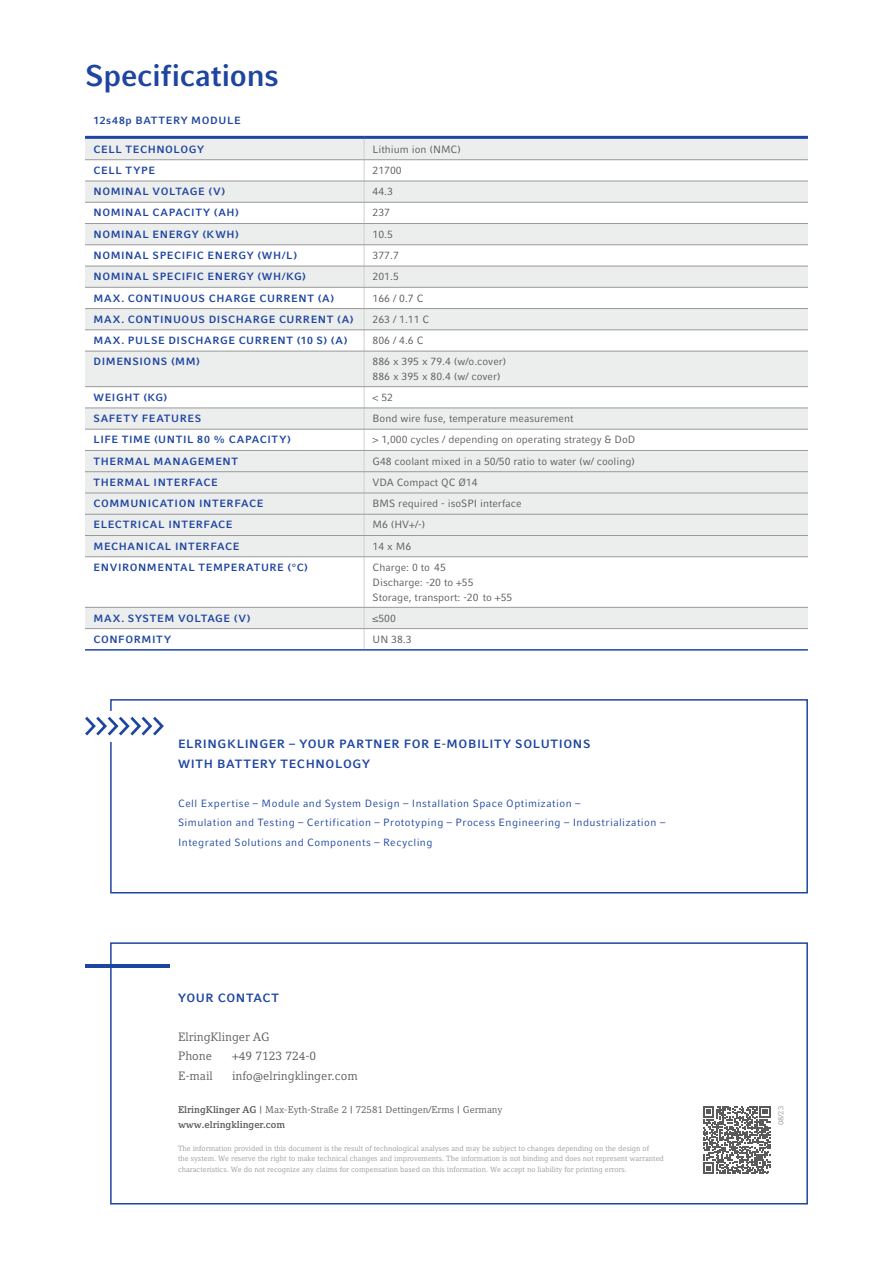
<style>
.page{position:relative;width:893px;height:1263px;background:#fff}
.page>*{position:absolute;margin:0;border:0;box-sizing:border-box;transform-origin:0 0}
.t1{font:700 30px "Compatil Fact LT Pro";letter-spacing:-.01em;color:#1e45a0}
.t2{font:700 12px/19.5px "Compatil Fact LT Pro";letter-spacing:.05em;color:#1e45a0}
.t3{font:12px/19.5px "Compatil Letter LT Pro";color:#5a5a5a}
.t4{font:700 10.5px "Compatil Fact LT Pro";letter-spacing:.06em;color:#1e45a0}
.t5{font:10.5px/15px "Compatil Fact LT Pro";color:#5a5a5a}
.t6{font:10.5px/19.5px "Compatil Fact LT Pro";letter-spacing:.045em;color:#1e45a0}
.t7{font:9.75px/15px "Compatil Letter LT Pro";color:#5a5a5a}
.t8{font:7.5px/10.5px "Compatil Letter LT Pro";color:#999}
.s1{font-weight:700}
</style>
<div class="page">
<svg style="left:85px;top:352px;width:723px;height:276px;fill:#eceded"></svg>
<svg style="left:85px;top:139px;width:723px;height:212px"></svg>
<hr style="left:364px;top:351px;width:1px;height:35px;background:#cfcfd0">
<svg style="left:364px;top:387px;width:1px;height:169px"></svg>
<hr style="left:364px;top:557px;width:1px;height:50px;background:#cfcfd0">
<svg style="left:364px;top:608px;width:1px;height:41px"></svg>
<hr style="left:85px;top:159px;width:279px;height:1px;background:#999">
<hr style="left:364px;top:159px;width:444px;height:1px;background:#999">
<hr style="left:85px;top:181px;width:279px;height:1px;background:#999">
<hr style="left:364px;top:181px;width:444px;height:1px;background:#999">
<hr style="left:85px;top:202px;width:279px;height:1px;background:#999">
<hr style="left:364px;top:202px;width:444px;height:1px;background:#999">
<hr style="left:85px;top:223px;width:279px;height:1px;background:#999">
<hr style="left:364px;top:223px;width:444px;height:1px;background:#999">
<hr style="left:85px;top:245px;width:279px;height:1px;background:#999">
<hr style="left:364px;top:245px;width:444px;height:1px;background:#999">
<hr style="left:85px;top:266px;width:279px;height:1px;background:#999">
<hr style="left:364px;top:266px;width:444px;height:1px;background:#999">
<hr style="left:85px;top:287px;width:279px;height:1px;background:#999">
<hr style="left:364px;top:287px;width:444px;height:1px;background:#999">
<hr style="left:85px;top:308px;width:279px;height:1px;background:#999">
<hr style="left:364px;top:308px;width:444px;height:1px;background:#999">
<hr style="left:85px;top:330px;width:279px;height:1px;background:#999">
<hr style="left:364px;top:330px;width:444px;height:1px;background:#999">
<hr style="left:85px;top:351px;width:279px;height:1px;background:#999">
<hr style="left:364px;top:351px;width:444px;height:1px;background:#999">
<hr style="left:85px;top:386px;width:279px;height:1px;background:#999">
<hr style="left:364px;top:386px;width:444px;height:1px;background:#999">
<hr style="left:85px;top:408px;width:279px;height:1px;background:#999">
<hr style="left:364px;top:408px;width:444px;height:1px;background:#999">
<hr style="left:85px;top:429px;width:279px;height:1px;background:#999">
<hr style="left:364px;top:429px;width:444px;height:1px;background:#999">
<hr style="left:85px;top:450px;width:279px;height:1px;background:#999">
<hr style="left:364px;top:450px;width:444px;height:1px;background:#999">
<hr style="left:85px;top:471px;width:279px;height:1px;background:#999">
<hr style="left:364px;top:471px;width:444px;height:1px;background:#999">
<hr style="left:85px;top:493px;width:279px;height:1px;background:#999">
<hr style="left:364px;top:493px;width:444px;height:1px;background:#999">
<hr style="left:85px;top:514px;width:279px;height:1px;background:#999">
<hr style="left:364px;top:514px;width:444px;height:1px;background:#999">
<hr style="left:85px;top:535px;width:279px;height:1px;background:#999">
<hr style="left:364px;top:535px;width:444px;height:1px;background:#999">
<hr style="left:85px;top:556px;width:279px;height:1px;background:#999">
<hr style="left:364px;top:556px;width:444px;height:1px;background:#999">
<hr style="left:85px;top:607px;width:279px;height:1px;background:#999">
<hr style="left:364px;top:607px;width:444px;height:1px;background:#999">
<hr style="left:85px;top:628px;width:279px;height:1px;background:#999">
<hr style="left:364px;top:628px;width:444px;height:1px;background:#999">
<hr style="left:85px;top:649px;width:279px;height:2px;background:#1e45a0">
<hr style="left:364px;top:649px;width:444px;height:2px;background:#1e45a0">
<hr style="left:85px;top:136px;width:279px;height:3px;background:#1e45a0">
<hr style="left:364px;top:136px;width:444px;height:3px;background:#1e45a0">
<div style="left:110px;top:942px;width:698px;height:262px;border:2px solid #1e45a0"></div>
<hr style="left:85px;top:964px;width:84px;height:4px;background:#1e45a0">
<svg style="left:110px;top:699px;width:698px;height:195px"></svg>
<svg style="left:85px;top:714px;width:81px;height:24px"></svg>
<svg style="left:703px;top:1106px;width:68px;height:68px"></svg>
<h1 class="t1" style="left:85px;top:58px;width:195px">Specifications</h1>
<p class="t4" style="left:94px;top:114px;width:149px">12s48p BATTERY MODULE</p>
<p class="t4" style="left:94px;top:143px;width:112px">CELL TECHNOLOGY</p>
<p class="t5" style="left:373px;top:142px;width:90px">Lithium ion (NMC)</p>
<p class="t4" style="left:94px;top:164px;width:63px">CELL TYPE</p>
<p class="t5" style="left:373px;top:163px;width:31px">21700</p>
<p class="t4" style="left:94px;top:185px;width:133px">NOMINAL VOLTAGE (V)</p>
<p class="t5" style="left:373px;top:184px;width:22px">44.3</p>
<p class="t4" style="left:94px;top:207px;width:147px">NOMINAL CAPACITY (AH)</p>
<p class="t5" style="left:373px;top:205px;width:19px">237</p>
<p class="t4" style="left:94px;top:228px;width:147px">NOMINAL ENERGY (KWH)</p>
<p class="t5" style="left:373px;top:227px;width:22px">10.5</p>
<p class="t4" style="left:94px;top:249px;width:205px">NOMINAL SPECIFIC ENERGY (WH/L)</p>
<p class="t5" style="left:373px;top:248px;width:28px">377.7</p>
<p class="t4" style="left:94px;top:270px;width:214px">NOMINAL SPECIFIC ENERGY (WH/KG)</p>
<p class="t5" style="left:373px;top:269px;width:28px">201.5</p>
<p class="t4" style="left:94px;top:292px;width:242px">MAX. CONTINUOUS CHARGE CURRENT (A)</p>
<p class="t5" style="left:373px;top:290px;width:52px">166 / 0.7 C</p>
<p class="t4" style="left:94px;top:313px;width:262px">MAX. CONTINUOUS DISCHARGE CURRENT (A)</p>
<p class="t5" style="left:373px;top:312px;width:58px">263 / 1.11 C</p>
<p class="t4" style="left:94px;top:334px;width:255px">MAX. PULSE DISCHARGE CURRENT (10 S) (A)</p>
<p class="t5" style="left:373px;top:333px;width:52px">806 / 4.6 C</p>
<p class="t4" style="left:94px;top:355px;width:108px">DIMENSIONS (MM)</p>
<p class="t5" style="left:373px;top:354px;width:135px">886 x 395 x 79.4 (w/o.cover)<br>886 x 395 x 80.4 (w/ cover)</p>
<p class="t4" style="left:94px;top:391px;width:75px">WEIGHT (KG)</p>
<p class="t5" style="left:373px;top:390px;width:22px">&lt; 52</p>
<p class="t4" style="left:94px;top:412px;width:109px">SAFETY FEATURES</p>
<p class="t5" style="left:373px;top:411px;width:202px">Bond wire fuse, temperature measurement</p>
<p class="t4" style="left:94px;top:434px;width:199px">LIFE TIME (UNTIL 80 % CAPACITY)</p>
<p class="t5" style="left:373px;top:432px;width:264px">&gt; 1,000 cycles / depending on operating strategy &amp; DoD</p>
<p class="t4" style="left:94px;top:455px;width:146px">THERMAL MANAGEMENT</p>
<p class="t5" style="left:373px;top:454px;width:264px">G48 coolant mixed in a 50/50 ratio to water (w/ cooling)</p>
<p class="t4" style="left:94px;top:476px;width:126px">THERMAL INTERFACE</p>
<p class="t5" style="left:373px;top:475px;width:107px">VDA Compact QC Ø14</p>
<p class="t4" style="left:94px;top:497px;width:171px">COMMUNICATION INTERFACE</p>
<p class="t5" style="left:373px;top:496px;width:150px">BMS required - isoSPI interface</p>
<p class="t4" style="left:94px;top:519px;width:141px">ELECTRICAL INTERFACE</p>
<p class="t5" style="left:373px;top:517px;width:54px">M6 (HV+/-)</p>
<p class="t4" style="left:94px;top:540px;width:147px">MECHANICAL INTERFACE</p>
<p class="t5" style="left:373px;top:539px;width:40px">14 x M6</p>
<p class="t4" style="left:94px;top:561px;width:216px">ENVIRONMENTAL TEMPERATURE (°C)</p>
<p class="t5" style="left:373px;top:560px;width:141px">Charge: 0 to 45<br>Discharge: -20 to +55<br>Storage, transport: -20 to +55</p>
<p class="t4" style="left:94px;top:612px;width:159px">MAX. SYSTEM VOLTAGE (V)</p>
<p class="t5" style="left:373px;top:610px;width:25px">≤500</p>
<p class="t4" style="left:94px;top:633px;width:79px">CONFORMITY</p>
<p class="t5" style="left:373px;top:632px;width:41px">UN 38.3</p>
<p class="t2" style="left:178px;top:734px;width:414px">ELRINGKLINGER – YOUR PARTNER FOR E-MOBILITY SOLUTIONS<br>WITH BATTERY TECHNOLOGY</p>
<p class="t6" style="left:178px;top:793px;width:489px">Cell Expertise – Module and System Design – Installation Space Optimization –<br>Simulation and Testing – Certification – Prototyping – Process Engineering – Industrialization –<br>Integrated Solutions and Components – Recycling</p>
<p class="t2" style="left:178px;top:988px;width:103px">YOUR CONTACT</p>
<p class="t3" style="left:178px;top:1027px;width:93px">ElringKlinger AG<br>Phone</p>
<p class="t3" style="left:232px;top:1046px;width:86px">+49 7123 724-0</p>
<p class="t3" style="left:178px;top:1066px;width:36px">E-mail</p>
<p class="t3" style="left:232px;top:1066px;width:127px">info@elringklinger.com</p>
<p class="t7" style="left:178px;top:1102px;width:326px"><span class="s1">ElringKlinger AG</span> | Max-Eyth-Straße 2 | 72581 Dettingen/Erms | Germany <span class="s1">www.elringklinger.com</span></p>
<p class="t8" style="left:178px;top:1143px;width:487px">The information provided in this document is the result of technological analyses and may be subject to changes depending on the design of<br>the system. We reserve the right to make technical changes and improvements. The information is not binding and does not represent warranted characteristics. We do not recognize any claims for compensation based on this information. We accept no liability for printing errors.</p>
<p class="t8" style="left:775px;top:1125px;width:20px;rotate:-90deg">08/23</p>
</div>
